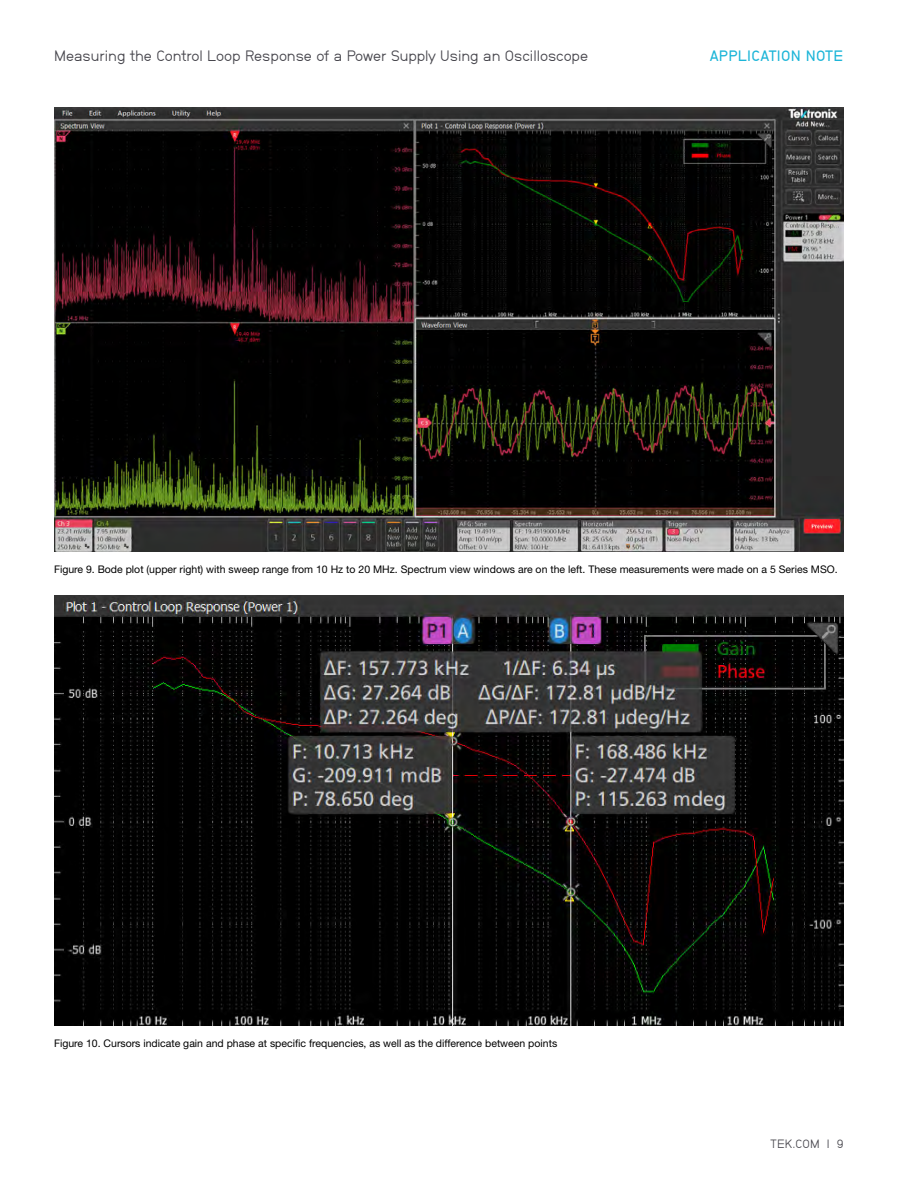
<style>
.page{position:relative;width:918px;height:1188px;background:#fff}
.page>*{position:absolute;margin:0;border:0;box-sizing:border-box;transform-origin:0 0}
.t1{font:15px "Neubau Grotesk Nor";color:#45444b}
.t2{font:15px "Neubau Grotesk Hal";letter-spacing:.02em;color:#1cb5d8}
.t3{font:12px "Neubau Grotesk Nor";letter-spacing:.015em;color:#45444b}
.t4{font:10.5px "Helvetica Neue LT Std";color:#000}
</style>
<div class="page">
<img style="left:54px;top:108px;width:790px;height:444px">
<img style="left:54px;top:595px;width:790px;height:431px">
<h1 class="t1" style="left:54px;top:47px;width:535px">Measuring the Control Loop Response of a Power Supply Using an Oscilloscope</h1>
<h1 class="t2" style="left:710px;top:46px;width:135px">APPLICATION NOTE</h1>
<p class="t4" style="left:54px;top:563px;width:785px">Figure 9. Bode plot (upper right) with sweep range from 10 Hz to 20 MHz. Spectrum view windows are on the left. These measurements were made on a 5 Series MSO.</p>
<p class="t4" style="left:54px;top:1037px;width:505px">Figure 10. Cursors indicate gain and phase at specific frequencies, as well as the difference between points</p>
<p class="t3" style="left:770px;top:1137px;width:75px">TEK.COM | 9</p>
</div>
